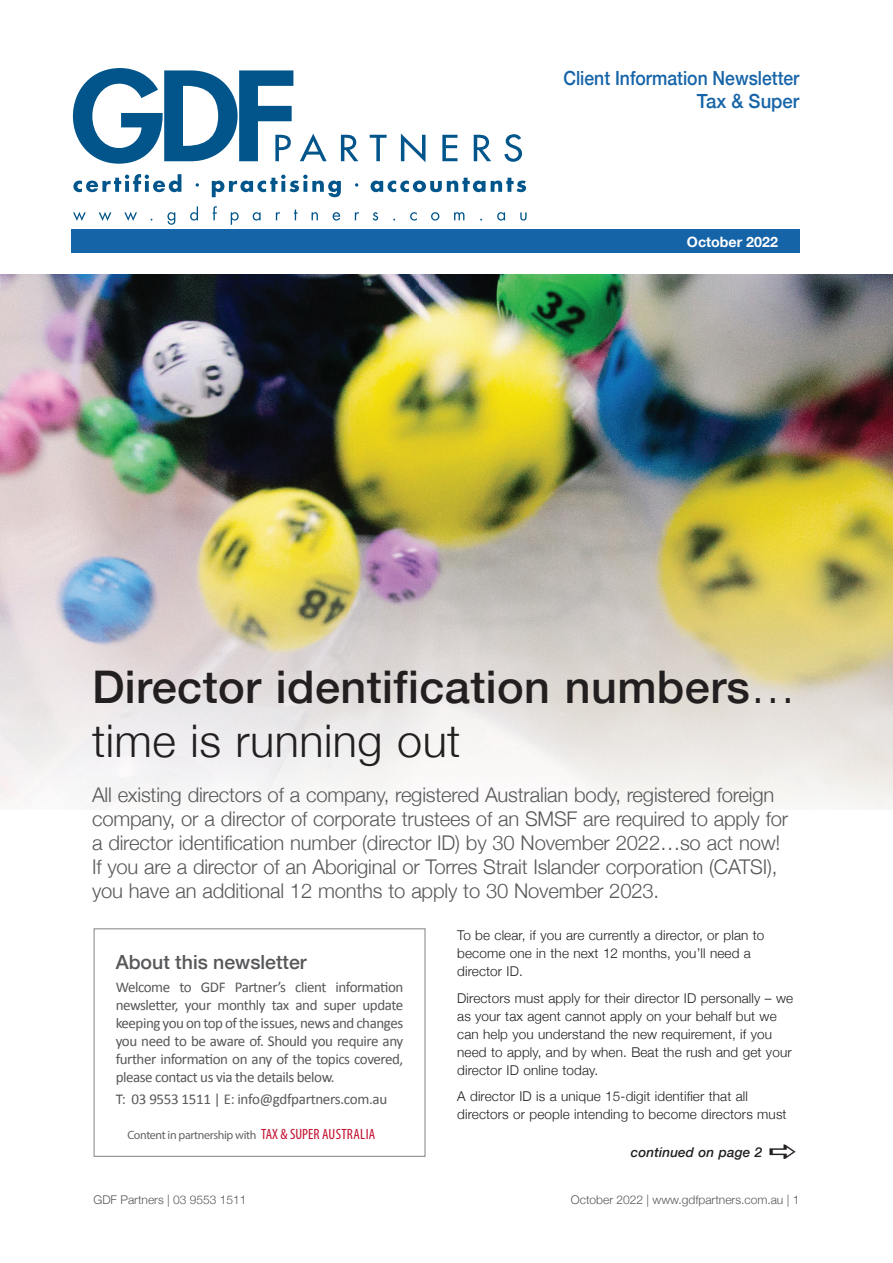
<style>
.page{position:relative;width:893px;height:1263px;background:#fff}
.page>*{position:absolute;margin:0;border:0;box-sizing:border-box;transform-origin:0 0}
.t1{font:500 45px/54px "Helvetica Neue";letter-spacing:.01em;color:#231f20}
.t2{font:300 20.25px/24px "Helvetica Neue";letter-spacing:-.01em;color:#57585a}
.t3{font:500 19.5px/22.5px "Helvetica Neue";color:#1664a8;text-align:right;scale:.9 1}
.t4{font:500 19.5px "Helvetica Neue";color:#57585a}
.t5{font:15px/18px "Calibri";letter-spacing:-.03em;color:#57585a;text-align:justify}
.t6{font:700 14.25px "Helvetica Neue";color:#fff}
.t7{font:300 13.5px/18px "Helvetica Neue";letter-spacing:.01em;color:#231f20}
.t8{font:italic 500 13.5px "Helvetica Neue";letter-spacing:.01em;color:#231f20}
.t9{font:300 12px "Helvetica Neue";color:#57585a}
.t10{font:12px "Myriad Pro";letter-spacing:-.03em;color:#636366}
.s1{font-weight:300}
.s2{font-stretch:condensed;font-size:14.85px;color:#c3102f}
</style>
<div class="page">
<img style="left:0;top:274px;width:893px;height:536px">
<div style="left:94px;top:928px;width:331px;height:229px;border:1px solid #808285"></div>
<div style="left:71px;top:229px;width:728px;height:23px;background:#1664a8"></div>
<svg style="left:73px;top:68px;width:220px;height:96px"></svg>
<svg style="left:300px;top:134px;width:27px;height:27px"></svg>
<svg style="left:341px;top:135px;width:17px;height:26px"></svg>
<svg style="left:370px;top:135px;width:17px;height:26px"></svg>
<svg style="left:401px;top:133px;width:24px;height:29px"></svg>
<svg style="left:442px;top:135px;width:15px;height:26px"></svg>
<svg style="left:474px;top:135px;width:17px;height:26px"></svg>
<svg style="left:504px;top:134px;width:18px;height:28px"></svg>
<svg style="left:73px;top:174px;width:108px;height:18px"></svg>
<svg style="left:196px;top:183px;width:3px;height:4px"></svg>
<svg style="left:212px;top:175px;width:129px;height:22px"></svg>
<svg style="left:355px;top:183px;width:3px;height:4px"></svg>
<svg style="left:371px;top:178px;width:155px;height:14px"></svg>
<svg style="left:73px;top:212px;width:13px;height:9px"></svg>
<svg style="left:99px;top:212px;width:12px;height:9px"></svg>
<svg style="left:124px;top:212px;width:13px;height:9px"></svg>
<svg style="left:167px;top:212px;width:8px;height:13px"></svg>
<svg style="left:190px;top:206px;width:8px;height:15px"></svg>
<svg style="left:213px;top:206px;width:4px;height:14px"></svg>
<svg style="left:231px;top:212px;width:8px;height:13px"></svg>
<svg style="left:253px;top:212px;width:8px;height:9px"></svg>
<svg style="left:276px;top:212px;width:4px;height:8px"></svg>
<svg style="left:294px;top:210px;width:4px;height:10px"></svg>
<svg style="left:312px;top:212px;width:6px;height:8px"></svg>
<svg style="left:333px;top:212px;width:7px;height:9px"></svg>
<svg style="left:355px;top:212px;width:4px;height:8px"></svg>
<svg style="left:373px;top:212px;width:5px;height:9px"></svg>
<svg style="left:410px;top:212px;width:7px;height:9px"></svg>
<svg style="left:431px;top:212px;width:8px;height:9px"></svg>
<svg style="left:454px;top:212px;width:10px;height:8px"></svg>
<svg style="left:497px;top:212px;width:8px;height:9px"></svg>
<svg style="left:520px;top:212px;width:7px;height:9px"></svg>
<h3 class="t3" style="left:563px;top:66px;width:264px">Client Information Newsletter<br>Tax &amp; Super</h3>
<p class="t6" style="left:687px;top:230px;width:93px">October 2022</p>
<h1 class="t1" style="left:92px;top:656px;width:705px">Director identification numbers<span class="s1">… time is running out</span></h1>
<p class="t2" style="left:92px;top:781px;width:698px">All existing directors of a company, registered Australian body, registered foreign company, or a director of corporate trustees of an SMSF are required to apply for a director identification number (director ID) by 30 November 2022…so act now!<br>If you are a director of an Aboriginal or Torres Strait Islander corporation (CATSI), you have an additional 12 months to apply to 30 November 2023.</p>
<h3 class="t4" style="left:116px;top:947px;width:193px">About this newsletter</h3>
<p class="t5" style="left:116px;top:977px;width:289px">Welcome to GDF Partner’s client information newsletter, your monthly tax and super update keeping you on top of the issues, news and changes you need to be aware of. Should you require any further information on any of the topics covered, please contact us via the details below.</p>
<p class="t5" style="left:116px;top:1089px;width:273px">T: 03 9553 1511 | E: info@gdfpartners.com.au</p>
<p class="t10" style="left:127px;top:1127px;width:249px">Content in partnership with <span class="s2">TAX &amp; SUPER AUSTRALIA</span></p>
<p class="t7" style="left:457px;top:925px;width:309px">To be clear, if you are currently a director, or plan to become one in the next 12 months, you’ll need a director ID.</p>
<p class="t7" style="left:457px;top:988px;width:337px">Directors must apply for their director ID personally – we as your tax agent cannot apply on your behalf but we can help you understand the new requirement, if you need to apply, and by when. Beat the rush and get your director ID online today.</p>
<p class="t7" style="left:457px;top:1086px;width:331px">A director ID is a unique 15-digit identifier that all directors or people intending to become directors must</p>
<p class="t8" style="left:631px;top:1141px;width:133px">continued on page 2</p>
<p class="t9" style="left:94px;top:1190px;width:154px">GDF Partners | 03 9553 1511</p>
<p class="t9" style="left:571px;top:1190px;width:230px">October 2022 | www.gdfpartners.com.au | 1</p>
</div>
